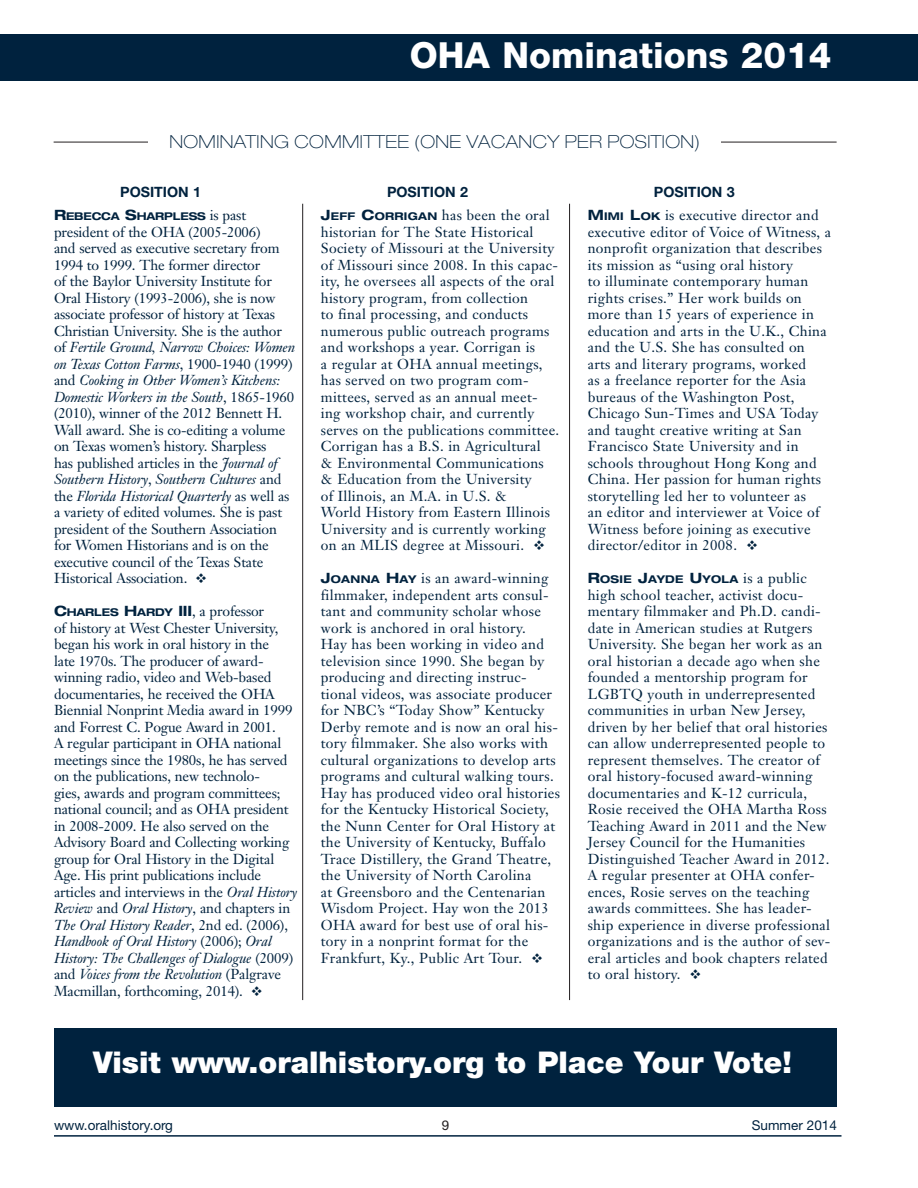
<style>
.page{position:relative;width:918px;height:1188px;background:#fff}
.page>*{position:absolute;margin:0;border:0;box-sizing:border-box;transform-origin:0 0}
.t1{font:800 36px "Helvetica Neue LT Std";color:#fff}
.t2{font:900 30px "Helvetica Neue LT Std";color:#fff}
.t3{font:100 expanded 18px "Helvetica Neue LT Std";letter-spacing:.025em;color:#00223e}
.t4{font:14.25px/16.5px "Janson Text";letter-spacing:.02em;color:#00223e}
.t5{font:14.25px/16.5px "Janson Text";letter-spacing:-.01em;color:#00223e}
.t6{font:700 14.25px "Helvetica Neue LT Std";color:#00223e}
.t7{font:13.5px "Helvetica Neue LT Std";color:#00223e}
.t8{font:13.5px "Helvetica Neue LT Std";color:#231f20}
.t9{font:700 expanded 10.65px "Helvetica Neue LT Std";letter-spacing:.025em;color:#00223e}
.t10{font:700 expanded 10.65px "Helvetica Neue LT Std";letter-spacing:-.015em;color:#00223e}
.s1{font-size:14.25px}
.s2{font-family:"Janson Text";font-weight:400;font-stretch:normal;font-size:14.25px}
.s3{font-style:italic}
.s4{font-family:"Helvetica Neue LT Std";font-weight:700;font-stretch:expanded}
.s5{font-family:"Helvetica Neue LT Std";font-weight:700;font-stretch:expanded;font-size:10.65px}
</style>
<div class="page">
<hr style="left:54px;top:1135px;width:788px;height:2px;background:#00223e">
<div style="left:0;top:35px;width:918px;height:46px;background:#00223e"></div>
<hr style="left:54px;top:142px;width:783px;height:1px;background:#231f20">
<div style="left:148px;top:135px;width:573px;height:24px;background:#fff"></div>
<div style="left:54px;top:1028px;width:783px;height:79px;background:#00223e"></div>
<hr style="left:302px;top:204px;width:1px;height:796px;background:#231f20">
<hr style="left:569px;top:204px;width:1px;height:796px;background:#231f20">
<h1 class="t1" style="left:410px;top:34px;width:28px">OHA</h1>
<h1 class="t1" style="left:502px;top:34px;width:331px">Nominations 2014</h1>
<p class="t3" style="left:169px;top:131px;width:532px">NOMINATING COMMITTEE (ONE VACANCY PER POSITION)</p>
<p class="t6" style="left:120px;top:183px;width:19px">POSITION</p>
<p class="t6" style="left:193px;top:183px;width:9px">1</p>
<p class="t10" style="left:54px;top:210px;width:194px"><span class="s1">R</span>EBECCA <span class="s1">S</span>HARPLESS <span class="s2">is past</span></p>
<p class="t5" style="left:54px;top:223px;width:243px">president of the OHA (2005-2006)<br>and served as executive secretary from 1994 to 1999. The former director<br>of the Baylor University Institute for Oral History (1993-2006), she is now associate professor of history at Texas Christian University. She is the author of <span class="s3">Fertile Ground, Narrow Choices: Women on Texas Cotton Farms</span>, 1900-1940 (1999) and <span class="s3">Cooking in Other Women’s Kitchens:<br>Domestic Workers in the South</span>, 1865-1960 (2010), winner of the 2012 Bennett H.<br>Wall award. She is co-editing a volume on Texas women’s history. Sharpless<br>has published articles in the <span class="s3">Journal of Southern History</span>, <span class="s3">Southern Cultures</span> and the <span class="s3">Florida Historical Quarterly</span> as well as a variety of edited volumes. She is past president of the Southern Association for Women Historians and is on the executive council of the Texas State Historical Association. ❖</p>
<p class="t5" style="left:54px;top:603px;width:245px"><span class="s4">C</span><span class="s5">HARLES</span> <span class="s4">H</span><span class="s5">ARDY</span> <span class="s4">III</span> , a professor<br>of history at West Chester University, began his work in oral history in the<br>late 1970s. The producer of award&shy;winning radio, video and Web-based documentaries, he received the OHA Biennial Nonprint Media award in 1999 and Forrest C. Pogue Award in 2001.<br>A regular participant in OHA national meetings since the 1980s, he has served on the publications, new technolo-<br>gies, awards and program committees; national council; and as OHA president in 2008-2009. He also served on the Advisory Board and Collecting working group for Oral History in the Digital Age. His print publications include articles and interviews in the <span class="s3">Oral History Review</span> and <span class="s3">Oral History</span>, and chapters in <span class="s3">The Oral History Reader</span>, 2nd ed. (2006), <span class="s3">Handbook of Oral History</span> (2006); <span class="s3">Oral History: The Challenges of Dialogue</span> (2009) and <span class="s3">Voices from the Revolution</span> (Palgrave Macmillan, forthcoming, 2014). ❖</p>
<p class="t6" style="left:387px;top:183px;width:19px">POSITION</p>
<p class="t6" style="left:460px;top:183px;width:9px">2</p>
<p class="t4" style="left:321px;top:207px;width:240px"><span class="s4">J</span><span class="s5">EFF</span> <span class="s4">C</span><span class="s5">ORRIGAN</span> has been the oral historian for The State Historical Society of Missouri at the University of Missouri since 2008. In this capac&shy;ity, he oversees all aspects of the oral history program, from collection<br>to final processing, and conducts numerous public outreach programs and workshops a year. Corrigan is<br>a regular at OHA annual meetings, has served on two program com&shy;mittees, served as an annual meet&shy;ing workshop chair, and currently serves on the publications committee.<br>Corrigan has a B.S. in Agricultural<br>&amp; Environmental Communications &amp; Education from the University<br>of Illinois, an M.A. in U.S. &amp;<br>World History from Eastern Illinois University and is currently working on an MLIS degree at Missouri. ❖</p>
<p class="t4" style="left:321px;top:570px;width:241px"><span class="s4">J</span><span class="s5">OANNA</span> <span class="s4">H</span> <span class="s5">AY</span> is an award-winning filmmaker, independent arts consul&shy;tant and community scholar whose work is anchored in oral history.<br>Hay has been working in video and television since 1990. She began by producing and directing instruc&shy;tional videos, was associate producer for NBC’s “Today Show” Kentucky Derby remote and is now an oral his&shy;tory filmmaker. She also works with cultural organizations to develop arts programs and cultural walking tours.<br>Hay has produced video oral histories for the Kentucky Historical Society, the Nunn Center for Oral History at the University of Kentucky, Buffalo Trace Distillery, the Grand Theatre, the University of North Carolina<br>at Greensboro and the Centenarian Wisdom Project. Hay won the 2013<br>OHA award for best use of oral his&shy;tory in a nonprint format for the Frankfurt, Ky., Public Art Tour. ❖</p>
<p class="t6" style="left:654px;top:183px;width:19px">POSITION</p>
<p class="t6" style="left:727px;top:183px;width:9px">3</p>
<p class="t4" style="left:588px;top:207px;width:245px"><span class="s4">M</span><span class="s5">IMI</span> <span class="s4">L</span><span class="s5">OK</span> is executive director and executive editor of Voice of Witness, a nonprofit organization that describes its mission as “using oral history<br>to illuminate contemporary human rights crises.” Her work builds on more than 15 years of experience in education and arts in the U.K., China and the U.S. She has consulted on<br>arts and literary programs, worked<br>as a freelance reporter for the Asia bureaus of the Washington Post, Chicago Sun-Times and USA Today and taught creative writing at San Francisco State University and in schools throughout Hong Kong and China. Her passion for human rights storytelling led her to volunteer as<br>an editor and interviewer at Voice of Witness before joining as executive director/editor in 2008. ❖</p>
<p class="t9" style="left:588px;top:573px;width:221px"><span class="s1">R</span>OSIE <span class="s1">J</span>AYDE <span class="s1">U</span>YOLA <span class="s2">is a public</span></p>
<p class="t4" style="left:588px;top:586px;width:244px">high school teacher, activist docu&shy;mentary filmmaker and Ph.D. candi&shy;date in American studies at Rutgers University. She began her work as an oral historian a decade ago when she founded a mentorship program for LGBTQ youth in underrepresented communities in urban New Jersey, driven by her belief that oral histories can allow underrepresented people to represent themselves. The creator of oral history-focused award-winning documentaries and K-12 curricula, Rosie received the OHA Martha Ross Teaching Award in 2011 and the New Jersey Council for the Humanities Distinguished Teacher Award in 2012.<br>A regular presenter at OHA confer&shy;ences, Rosie serves on the teaching awards committees. She has leader&shy;ship experience in diverse professional organizations and is the author of sev&shy;eral articles and book chapters related to oral history. ❖</p>
<h2 class="t2" style="left:93px;top:1045px;width:700px">Visit www.oralhistory.org to Place Your Vote!</h2>
<p class="t7" style="left:54px;top:1117px;width:121px">www.oralhistory.org</p>
<p class="t8" style="left:442px;top:1117px;width:9px">9</p>
<p class="t7" style="left:752px;top:1117px;width:87px">Summer 2014</p>
</div>
